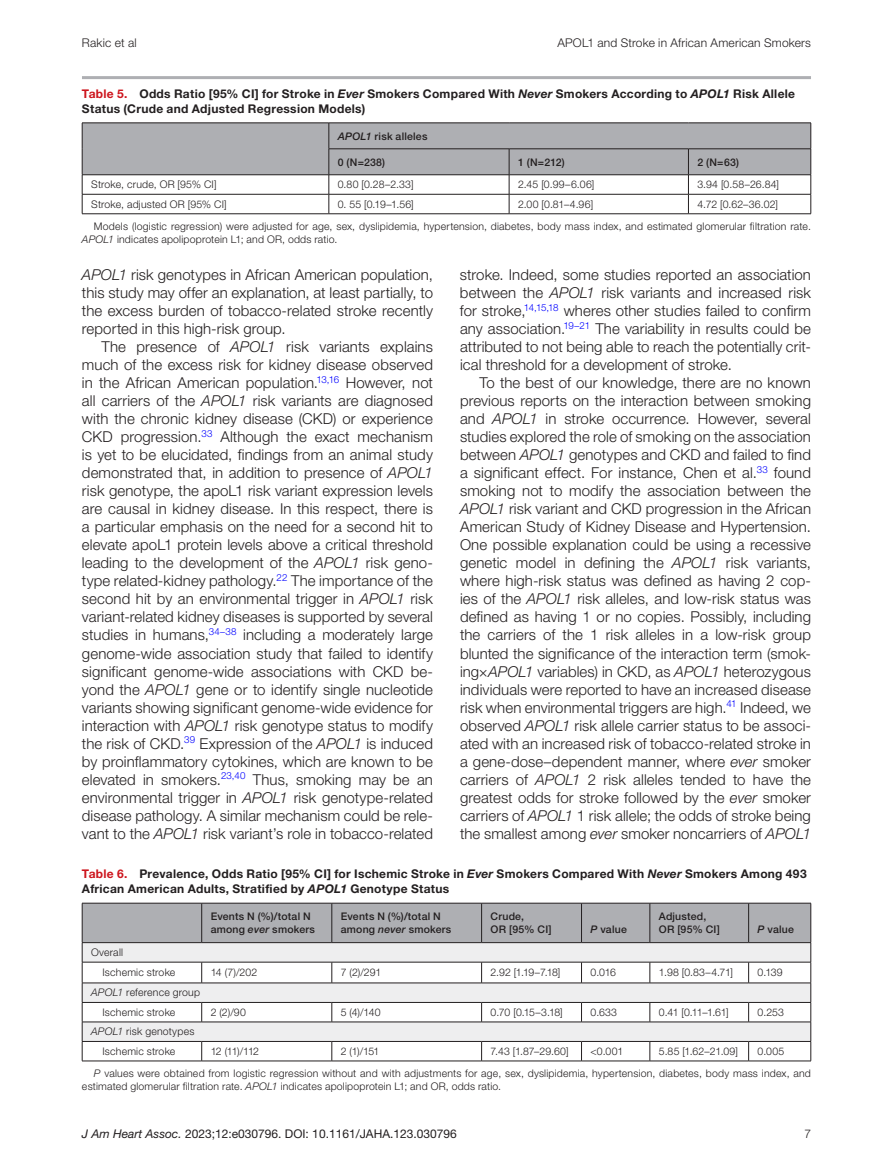
<style>
.page{position:relative;width:893px;height:1174px;background:#fff}
.page>*{position:absolute;margin:0;border:0;box-sizing:border-box;transform-origin:0 0}
.t1{font:300 15px/18px "Helvetica Neue LT Std";letter-spacing:.005em;color:#231f20;text-align:justify}
.t2{font:700 12px/15px "Helvetica Neue LT Std";letter-spacing:.025em;color:#231f20}
.t3{font:12px "Helvetica Neue LT Std";color:#231f20}
.t4{font:300 12px "Helvetica Neue LT Std";letter-spacing:.015em;color:#231f20}
.t5{font:300 10.5px/19.5px "Helvetica Neue LT Std";letter-spacing:.02em;color:#231f20}
.t6{font:500 10.5px/13.5px "Helvetica Neue LT Std";letter-spacing:.02em;color:#231f20}
.s1{color:#cd151d}
.s2{font-style:italic}
</style>
<div class="page">
<hr style="left:82px;top:213px;width:247px;height:1px;background:#231f20">
<hr style="left:329px;top:213px;width:180px;height:1px;background:#231f20">
<hr style="left:509px;top:213px;width:179px;height:1px;background:#231f20">
<svg style="left:82px;top:123px;width:729px;height:90px"></svg>
<hr style="left:688px;top:213px;width:123px;height:1px;background:#231f20">
<hr style="left:82px;top:1060px;width:120px;height:1px;background:#231f20">
<hr style="left:202px;top:1060px;width:130px;height:1px;background:#231f20">
<hr style="left:332px;top:1060px;width:150px;height:1px;background:#231f20">
<hr style="left:482px;top:1060px;width:99px;height:1px;background:#231f20">
<hr style="left:581px;top:1060px;width:69px;height:1px;background:#231f20">
<hr style="left:650px;top:1060px;width:99px;height:1px;background:#231f20">
<svg style="left:82px;top:903px;width:729px;height:157px"></svg>
<hr style="left:749px;top:1060px;width:62px;height:1px;background:#231f20">
<hr style="left:82px;top:76px;width:729px;height:3px;background:#aeafb3">
<p class="t4" style="left:82px;top:35px;width:56px">Rakic et al</p>
<p class="t4" style="left:557px;top:35px;width:255px">APOL1 and Stroke in African American Smokers</p>
<p class="t2" style="left:82px;top:86px;width:715px"><span class="s1">Table 5.</span> Odds Ratio [95% CI] for Stroke in <span class="s2">Ever</span> Smokers Compared With <span class="s2">Never</span> Smokers According to <span class="s2">APOL1</span> Risk Allele<br>Status (Crude and Adjusted Regression Models)</p>
<p class="t6" style="left:338px;top:129px;width:91px"><span class="s2">APOL1</span> risk alleles</p>
<p class="t6" style="left:338px;top:155px;width:49px">0 (N=238)</p>
<p class="t6" style="left:518px;top:155px;width:48px">1 (N=212)</p>
<p class="t6" style="left:697px;top:155px;width:43px">2 (N=63)</p>
<p class="t5" style="left:91px;top:174px;width:127px">Stroke, crude, OR [95% CI]</p>
<p class="t5" style="left:338px;top:174px;width:77px">0.80 [0.28–2.33]</p>
<p class="t5" style="left:518px;top:174px;width:78px">2.45 [0.99–6.06]</p>
<p class="t5" style="left:697px;top:174px;width:83px">3.94 [0.58–26.84]</p>
<p class="t5" style="left:91px;top:194px;width:137px">Stroke, adjusted OR [95% CI]</p>
<p class="t5" style="left:338px;top:194px;width:77px">0. 55 [0.19–1.56]</p>
<p class="t5" style="left:518px;top:194px;width:77px">2.00 [0.81–4.96]</p>
<p class="t5" style="left:94px;top:193px;width:718px;line-height:21.9px;text-indent:603px">4.72 [0.62–36.02]<br>Models (logistic regression) were adjusted for age, sex, dyslipidemia, hypertension, diabetes, body mass index, and estimated glomerular filtration rate.</p>
<p class="t5" style="left:82px;top:229px;width:257px"><span class="s2">APOL1</span> indicates apolipoprotein L1; and OR, odds ratio.</p>
<p class="t1" style="left:82px;top:266px;width:353px"><span class="s2">APOL1</span> risk genotypes in African American population, this study may offer an explanation, at least partially, to the excess burden of tobacco-related stroke recently reported in this high-risk group.</p>
<p class="t1" style="left:82px;top:338px;width:353px;text-indent:20px">The presence of <span class="s2">APOL1</span> risk variants explains much of the excess risk for kidney disease observed in the African American population.<sup>13,16</sup> However, not all carriers of the <span class="s2">APOL1</span> risk variants are diagnosed with the chronic kidney disease (CKD) or experience CKD progression.<sup>33</sup> Although the exact mechanism is yet to be elucidated, findings from an animal study demonstrated that, in addition to presence of <span class="s2">APOL1 </span>risk genotype, the apoL1 risk variant expression levels are causal in kidney disease. In this respect, there is a particular emphasis on the need for a second hit to elevate apoL1 protein levels above a critical threshold leading to the development of the <span class="s2">APOL1</span> risk geno&shy;type related-kidney pathology.<sup>22</sup> The importance of the second hit by an environmental trigger in <span class="s2">APOL1</span> risk variant-related kidney diseases is supported by several studies in humans,<sup>34–38</sup> including a moderately large genome-wide association study that failed to identify significant genome-wide associations with CKD be&shy;yond the <span class="s2">APOL1</span> gene or to identify single nucleotide variants showing significant genome-wide evidence for interaction with <span class="s2">APOL1</span> risk genotype status to modify the risk of CKD.<sup>39</sup> Expression of the <span class="s2">APOL1</span> is induced by proinflammatory cytokines, which are known to be elevated in smokers.<sup>23,40</sup> Thus, smoking may be an environmental trigger in <span class="s2">APOL1</span> risk genotype-related disease pathology. A similar mechanism could be rele&shy;vant to the <span class="s2">APOL1</span> risk variant’s role in tobacco-related</p>
<p class="t1" style="left:460px;top:266px;width:353px">stroke. Indeed, some studies reported an association between the <span class="s2">APOL1</span> risk variants and increased risk for stroke,<sup>14,15,18</sup> wheres other studies failed to confirm any association.<sup>19–21</sup> The variability in results could be attributed to not being able to reach the potentially crit&shy;ical threshold for a development of stroke.</p>
<p class="t1" style="left:460px;top:374px;width:353px;text-indent:20px">To the best of our knowledge, there are no known previous reports on the interaction between smoking and <span class="s2">APOL1</span> in stroke occurrence. However, several studies explored the role of smoking on the association between <span class="s2">APOL1</span> genotypes and CKD and failed to find a significant effect. For instance, Chen et al.<sup>33</sup> found smoking not to modify the association between the <span class="s2">APOL1</span> risk variant and CKD progression in the African American Study of Kidney Disease and Hypertension.<br>One possible explanation could be using a recessive genetic model in defining the <span class="s2">APOL1</span> risk variants, where high-risk status was defined as having 2 cop&shy;ies of the <span class="s2">APOL1</span> risk alleles, and low-risk status was defined as having 1 or no copies. Possibly, including the carriers of the 1 risk alleles in a low-risk group blunted the significance of the interaction term (smok&shy;ing×<span class="s2">APOL1</span> variables) in CKD, as <span class="s2">APOL1</span> heterozygous individuals were reported to have an increased disease risk when environmental triggers are high.<sup>41</sup> Indeed, we observed <span class="s2">APOL1</span> risk allele carrier status to be associ&shy;ated with an increased risk of tobacco-related stroke in a gene-dose–dependent manner, where <span class="s2">ever</span> smoker carriers of <span class="s2">APOL1</span> 2 risk alleles tended to have the greatest odds for stroke followed by the <span class="s2">ever</span> smoker carriers of <span class="s2">APOL1</span> 1 risk allele; the odds of stroke being the smallest among <span class="s2">ever</span> smoker noncarriers of <span class="s2">APOL1</span></p>
<p class="t2" style="left:82px;top:866px;width:726px"><span class="s1">Table 6.</span> Prevalence, Odds Ratio [95% CI] for Ischemic Stroke in <span class="s2">Ever</span> Smokers Compared With <span class="s2">Never</span> Smokers Among 493<br>African American Adults, Stratified by <span class="s2">APOL1</span> Genotype Status</p>
<p class="t6" style="left:211px;top:909px;width:106px">Events N (%)/total N among <span class="s2">ever</span> smokers</p>
<p class="t6" style="left:341px;top:909px;width:112px">Events N (%)/total N among <span class="s2">never</span> smokers</p>
<p class="t6" style="left:491px;top:909px;width:62px">Crude,<br>OR [95% CI]</p>
<p class="t6" style="left:659px;top:909px;width:62px">Adjusted,<br>OR [95% CI]</p>
<p class="t6" style="left:590px;top:922px;width:38px"><span class="s2">P</span> value</p>
<p class="t6" style="left:758px;top:922px;width:38px"><span class="s2">P</span> value</p>
<p class="t5" style="left:102px;top:942px;width:74px;text-indent:-11px">Overall<br>Ischemic stroke</p>
<p class="t5" style="left:102px;top:982px;width:99px;text-indent:-11px"><span class="s2">APOL1</span> reference group<br>Ischemic stroke</p>
<p class="t5" style="left:211px;top:962px;width:48px">14 (7)/202</p>
<p class="t5" style="left:341px;top:962px;width:42px">7 (2)/291</p>
<p class="t5" style="left:491px;top:962px;width:71px">2.92 [1.19–7.18]</p>
<p class="t5" style="left:590px;top:962px;width:27px">0.016</p>
<p class="t5" style="left:659px;top:962px;width:76px">1.98 [0.83–4.71]</p>
<p class="t5" style="left:758px;top:962px;width:26px">0.139</p>
<p class="t5" style="left:211px;top:1002px;width:37px">2 (2)/90</p>
<p class="t5" style="left:341px;top:1002px;width:41px">5 (4)/140</p>
<p class="t5" style="left:491px;top:1002px;width:74px">0.70 [0.15–3.18]</p>
<p class="t5" style="left:590px;top:1002px;width:28px">0.633</p>
<p class="t5" style="left:659px;top:1002px;width:71px">0.41 [0.11–1.61]</p>
<p class="t5" style="left:758px;top:1002px;width:28px">0.253</p>
<p class="t5" style="left:102px;top:1021px;width:94px;text-indent:-11px"><span class="s2">APOL1</span> risk genotypes<br>Ischemic stroke</p>
<p class="t5" style="left:211px;top:1041px;width:50px">12 (11)/112</p>
<p class="t5" style="left:341px;top:1041px;width:40px">2 (1)/151</p>
<p class="t5" style="left:491px;top:1041px;width:80px">7.43 [1.87–29.60]</p>
<p class="t5" style="left:590px;top:1041px;width:34px">&lt;0.001</p>
<p class="t5" style="left:659px;top:1041px;width:81px">5.85 [1.62–21.09]</p>
<p class="t5" style="left:94px;top:1040px;width:718px;line-height:21.9px;text-indent:664px">0.005<br><span class="s2">P</span> values were obtained from logistic regression without and with adjustments for age, sex, dyslipidemia, hypertension, diabetes, body mass index, and</p>
<p class="t5" style="left:82px;top:1076px;width:421px">estimated glomerular filtration rate. <span class="s2">APOL1</span> indicates apolipoprotein L1; and OR, odds ratio.</p>
<p class="t3" style="left:82px;top:1126px;width:376px"><span class="s2">J Am Heart Assoc.</span> 2023;12:e030796. DOI: 10.1161/JAHA.123.030796</p>
<p class="t4" style="left:804px;top:1126px;width:8px">7</p>
</div>
